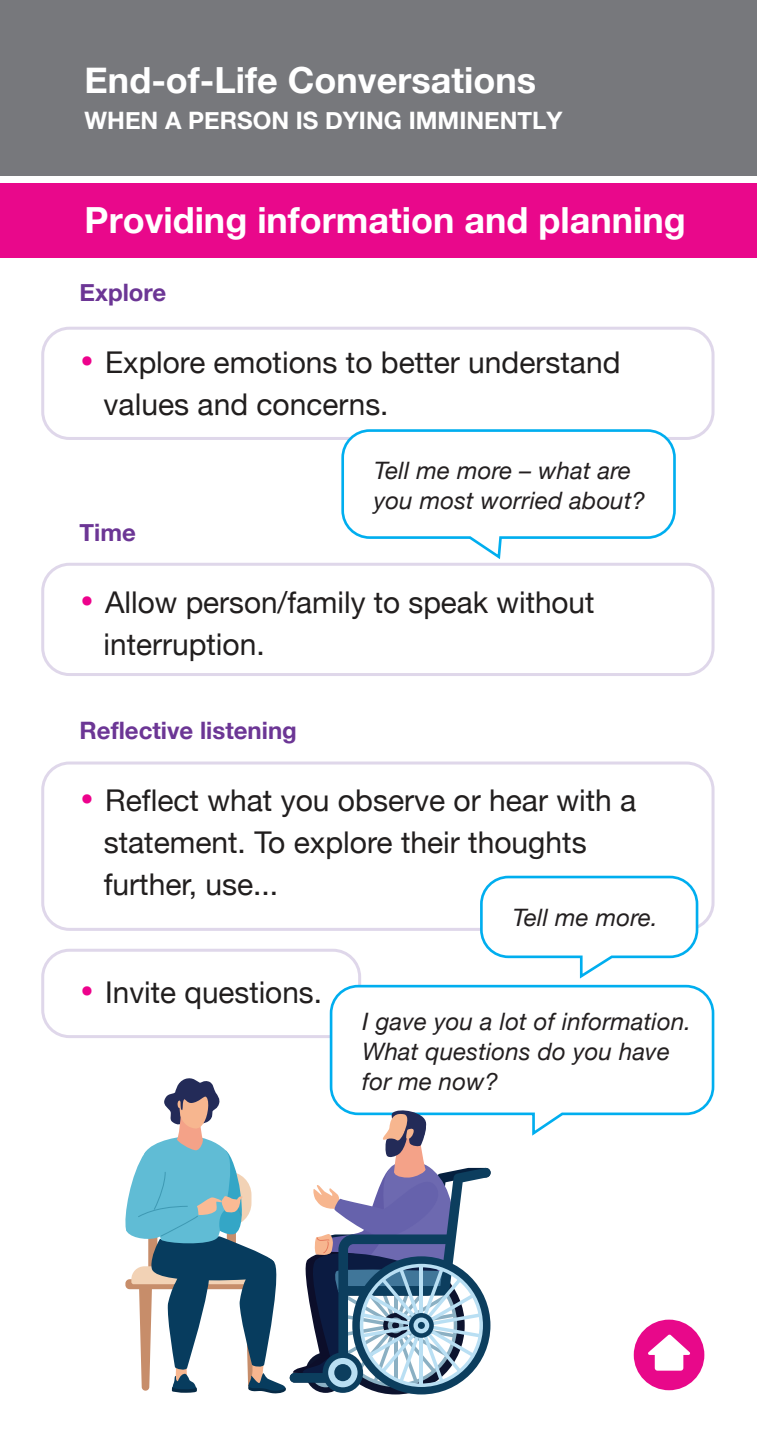
<style>
.page{position:relative;width:757px;height:1446px;background:#fff}
.page>*{position:absolute;margin:0;border:0;box-sizing:border-box;transform-origin:0 0}
.t1{font:700 36px "Helvetica Neue";color:#fff}
.t2{font:30px/42px "Helvetica Neue";color:#211e1e}
.t3{font:italic 24px/30px "Helvetica Neue";letter-spacing:.01em;color:#231f20}
.t4{font:700 24px "Helvetica Neue";color:#6c3695}
.t5{font:700 24px "Helvetica Neue";color:#fff}
.s1{font-size:42px;color:#ed028c}
</style>
<div class="page">
<div style="left:0;top:0;width:756px;height:176px;background:#77787c"></div>
<div style="left:634px;top:1319px;width:70px;height:71px;background:#e8088a;border-radius:50%"></div>
<div style="left:655px;top:1351px;width:28px;height:19px;background:#fff;border-radius:3px"></div>
<svg style="left:648px;top:1334px;width:43px;height:21px"></svg>
<div style="left:41px;top:327px;width:673px;height:113px;border:3px solid #dfd7ea;border-radius:27px"></div>
<div style="left:41px;top:563px;width:673px;height:113px;border:3px solid #dfd7ea;border-radius:27px"></div>
<div style="left:41px;top:949px;width:320px;height:89px;border:3px solid #dfd7ea;border-radius:27px"></div>
<div style="left:41px;top:761px;width:673px;height:170px;border:3px solid #dfd7ea;border-radius:27px"></div>
<svg style="left:340px;top:429px;width:337px;height:131px"></svg>
<svg style="left:328px;top:983px;width:387px;height:153px"></svg>
<svg style="left:479px;top:875px;width:221px;height:104px"></svg>
<svg style="left:125px;top:1076px;width:366px;height:318px"></svg>
<div style="left:0;top:183px;width:756px;height:75px;background:#e9088b"></div>
<p class="t1" style="left:85px;top:52px;width:453px">End-of-Life Conversations</p>
<p class="t5" style="left:85px;top:102px;width:479px">WHEN A PERSON IS DYING IMMINENTLY</p>
<p class="t1" style="left:85px;top:192px;width:603px">Providing information and planning</p>
<p class="t4" style="left:80px;top:274px;width:88px">Explore</p>
<p class="t2" style="left:104px;top:343px;width:518px;text-indent:-24px"><span class="s1">•</span> Explore emotions to better understand values and concerns.</p>
<p class="t4" style="left:80px;top:513px;width:58px">Time</p>
<p class="t3" style="left:374px;top:457px;width:273px">Tell me more – what are you most worried about?</p>
<p class="t2" style="left:104px;top:583px;width:492px;text-indent:-24px"><span class="s1">•</span> Allow person/family to speak without interruption.</p>
<p class="t4" style="left:80px;top:711px;width:219px">Reflective listening</p>
<p class="t2" style="left:104px;top:781px;width:534px;text-indent:-24px"><span class="s1">•</span> Reflect what you observe or hear with a statement. To explore their thoughts further, use...</p>
<p class="t2" style="left:80px;top:973px;width:244px"><span class="s1">•</span> Invite questions.</p>
<p class="t3" style="left:513px;top:903px;width:146px">Tell me more.</p>
<p class="t3" style="left:362px;top:1008px;width:331px">I gave you a lot of information.<br>What questions do you have for me now?</p>
</div>
